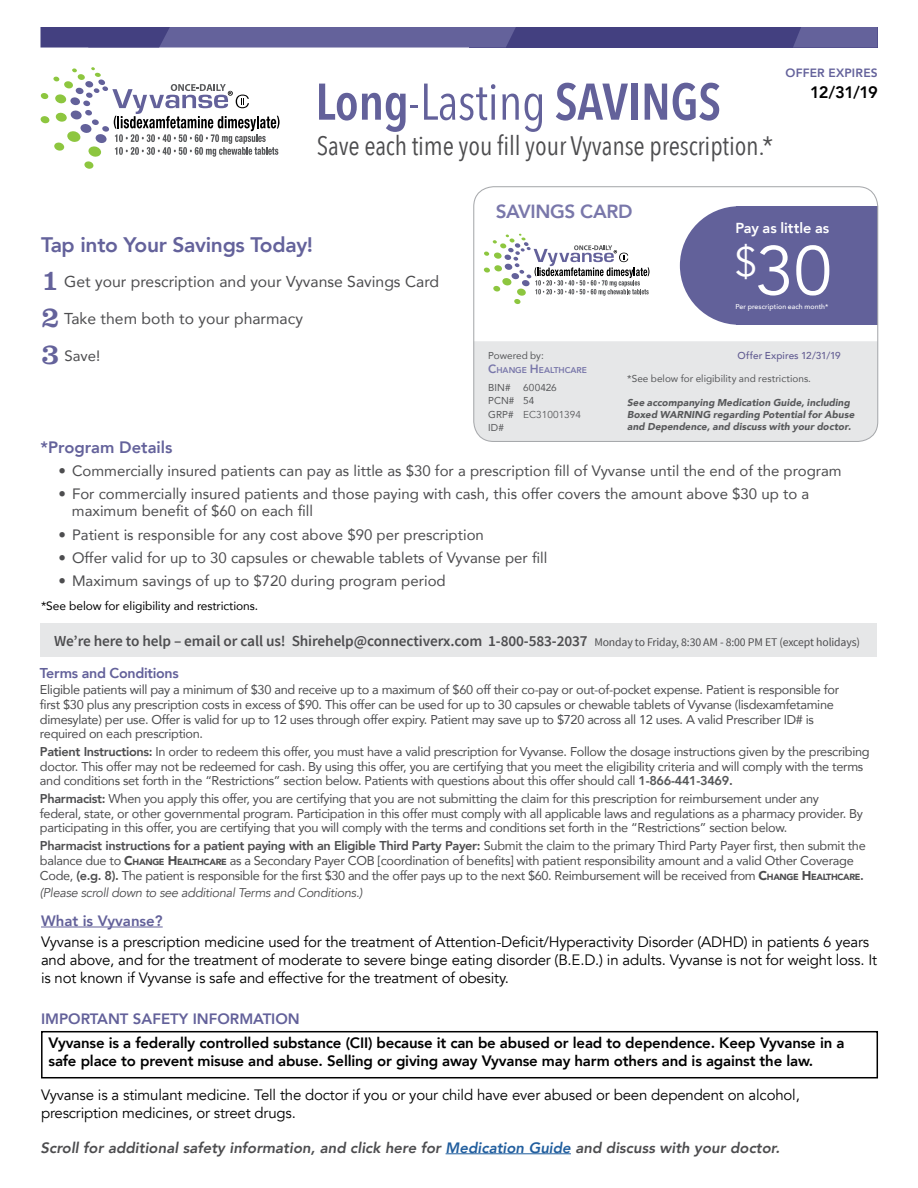
<style>
.page{position:relative;width:918px;height:1188px;background:#fff}
.page>*{position:absolute;margin:0;border:0;box-sizing:border-box;transform-origin:0 0}
.t1{font:68.85px "Avenir";color:#fff}
.t2{font:600 51px "Avenir Next Condensed";letter-spacing:-.005em;color:#63619a}
.t3{font:26.7px "Avenir Next Condensed";letter-spacing:-.005em;color:#4d4d4f}
.t4{font:800 21px "Avenir";letter-spacing:-.015em;color:#64629b}
.t5{font:800 19.05px "Avenir";letter-spacing:-.02em;color:#7977aa}
.t6{font:800 16.5px "Avenir";color:#64629b}
.t7{font:800 16.5px "Avenir";color:#000}
.t8{font:15.75px "Avenir";color:#4d4d4f}
.t9{font:600 15.3px "Source Sans Pro";letter-spacing:-.01em;color:#4d4d4f}
.t10{font:15px/18px "Avenir";letter-spacing:-.01em;color:#000}
.t11{font:15px/17.2px "Avenir";color:#4d4d4f}
.t12{font:800 15px/18px "Avenir";letter-spacing:-.01em;color:#000}
.t13{font:italic 800 15px "Avenir";color:#4d4d4f}
.t14{font:800 15px "Avenir";color:#63619a}
.t15{font:800 14.55px "Avenir";letter-spacing:-.005em;color:#fff}
.t16{font:800 14.25px "Avenir";letter-spacing:-.02em;color:#63619a}
.t17{font:12.75px/14.5px "Avenir";letter-spacing:-.025em;color:#4d4d4f}
.t18{font:italic 12.75px "Avenir";letter-spacing:-.025em;color:#4d4d4f}
.t19{font:12px "Avenir";letter-spacing:-.01em;color:#000}
.t20{font:800 12px "Avenir";letter-spacing:.02em;color:#64629b}
.t21{font:italic 900 10.05px/12px "Avenir";letter-spacing:.005em;color:#58595b}
.t22{font:10.05px/13.5px "Avenir";letter-spacing:.005em;color:#58595b}
.t23{font:500 10.05px "Avenir";letter-spacing:.005em;color:#615b91}
.t24{font:10.05px "Avenir";letter-spacing:.005em;color:#58595b}
.t25{font:800 8.4px "Avenir";letter-spacing:-.005em;color:#7977aa}
.t26{font:500 7.05px "Avenir";letter-spacing:.01em;color:#fff}
.s1{font-weight:400}
.s2{font-family:"Clarendon LT Std";font-size:30px;color:#64629b}
.s3{font-size:12px}
.s4{font-weight:400;font-size:11.7px}
.s5{font-weight:800}
.s6{font-weight:800;color:#565759}
.s7{font-weight:900}
.s8{font-weight:900;font-size:8.85px}
.s9{color:#215e9e}
</style>
<div class="page">
<div style="left:40px;top:623px;width:837px;height:34px;background:#e6e7e8"></div>
<div style="left:469px;top:27px;width:409px;height:21px;background:#434080"></div>
<svg style="left:793px;top:27px;width:84px;height:21px;background:#615f99"></svg>
<svg style="left:40px;top:27px;width:476px;height:21px;background:#5e5c95"></svg>
<svg style="left:40px;top:67px;width:240px;height:102px"></svg>
<hr style="left:446px;top:1153px;width:125px;height:1px;background:#215e9e">
<hr style="left:41px;top:927px;width:122px;height:1px;background:#63619a">
<div style="left:41px;top:1031px;width:837px;height:47px;border:2px solid #000"></div>
<div style="left:737px;top:206px;width:141px;height:119px;background:#62619a"></div>
<div style="left:680px;top:206px;width:118px;height:119px;background:#62619a;border-radius:50%"></div>
<div style="left:475px;top:341px;width:403px;height:100px;background:#e6e7e8"></div>
<div style="left:473px;top:186px;width:405px;height:256px;border:1px solid #a7a9ac;border-radius:20px"></div>
<svg style="left:484px;top:234px;width:165px;height:70px"></svg>
<h2 class="t2" style="left:315px;top:58px;width:407px">Long<span class="s1">-Lasting</span> SAVINGS</h2>
<h3 class="t3" style="left:317px;top:123px;width:458px">Save each time you fill your Vyvanse prescription.*</h3>
<p class="t20" style="left:786px;top:63px;width:94px">OFFER EXPIRES</p>
<p class="t7" style="left:810px;top:79px;width:69px">12/31/19</p>
<h3 class="t5" style="left:496px;top:197px;width:138px">SAVINGS CARD</h3>
<h3 class="t4" style="left:41px;top:228px;width:274px">Tap into Your Savings Today!</h3>
<p class="t8" style="left:41px;top:269px;width:400px"><span class="s2">1</span> Get your prescription and your Vyvanse Savings Card</p>
<p class="t8" style="left:41px;top:306px;width:263px"><span class="s2">2</span> Take them both to your pharmacy</p>
<p class="t11" style="left:41px;top:347px;width:61px"><span class="s2">3</span> Save!</p>
<p class="t22" style="left:488px;top:348px;width:57px">Powered by:</p>
<p class="t25" style="left:488px;top:363px;width:100px"><span class="s3">C</span>HANGE <span class="s3">H</span> EALTHCARE</p>
<p class="t22" style="left:488px;top:380px;width:28px">BIN#<br>PCN#<br>GRP#<br>ID#</p>
<p class="t22" style="left:523px;top:380px;width:35px">600426<br>54</p>
<p class="t24" style="left:523px;top:408px;width:59px">EC31001394</p>
<p class="t15" style="left:735px;top:217px;width:95px">Pay as little as</p>
<h1 class="t1" style="left:734px;top:230px;width:99px"><sup>$</sup>30</h1>
<p class="t26" style="left:735px;top:301px;width:94px">Per prescription each month*</p>
<p class="t23" style="left:738px;top:346px;width:105px">Offer Expires 12/31/19</p>
<p class="t22" style="left:627px;top:371px;width:185px">*See below for eligibility and restrictions.</p>
<p class="t21" style="left:627px;top:396px;width:229px">See accompanying Medication Guide, including<br>Boxed WARNING regarding Potential for Abuse and Dependence, and discuss with your doctor.</p>
<p class="t6" style="left:40px;top:434px;width:133px">*Program Details</p>
<p class="t11" style="left:58px;top:462px;width:785px">• Commercially insured patients can pay as little as $30 for a prescription fill of Vyvanse until the end of the program</p>
<p class="t11" style="left:72px;top:485px;width:739px;text-indent:-13px">• For commercially insured patients and those paying with cash, this offer covers the amount above $30 up to a maximum benefit of $60 on each fill</p>
<p class="t11" style="left:58px;top:525px;width:427px">• Patient is responsible for any cost above $90 per prescription</p>
<p class="t11" style="left:58px;top:549px;width:490px">• Offer valid for up to 30 capsules or chewable tablets of Vyvanse per fill</p>
<p class="t11" style="left:58px;top:572px;width:389px">• Maximum savings of up to $720 during program period</p>
<p class="t19" style="left:41px;top:596px;width:219px">*See below for eligibility and restrictions.</p>
<p class="t9" style="left:54px;top:631px;width:808px">We’re here to help – email or call us! Shirehelp@connectiverx.com 1-800-583-2037 <span class="s4">Monday to Friday, 8:30 AM - 8:00 PM ET (except holidays)</span></p>
<p class="t16" style="left:40px;top:662px;width:140px">Terms and Conditions</p>
<p class="t17" style="left:40px;top:682px;width:801px">Eligible patients will pay a minimum of $30 and receive up to a maximum of $60 off their co-pay or out-of-pocket expense. Patient is responsible for first $30 plus any prescription costs in excess of $90. This offer can be used for up to 30 capsules or chewable tablets of Vyvanse (lisdexamfetamine dimesylate) per use. Offer is valid for up to 12 uses through offer expiry. Patient may save up to $720 across all 12 uses. A valid Prescriber ID# is required on each prescription.</p>
<p class="t17" style="left:40px;top:744px;width:831px"><span class="s5">Patient Instructions:</span> In order to redeem this offer, you must have a valid prescription for Vyvanse. Follow the dosage instructions given by the prescribing doctor. This offer may not be redeemed for cash. By using this offer, you are certifying that you meet the eligibility criteria and will comply with the terms and conditions set forth in the “Restrictions” section below. Patients with questions about this offer should call <span class="s6">1-866-441-3469</span><span class="s5">.</span></p>
<p class="t17" style="left:40px;top:791px;width:825px"><span class="s5">Pharmacist:</span> When you apply this offer, you are certifying that you are not submitting the claim for this prescription for reimbursement under any federal, state, or other governmental program. Participation in this offer must comply with all applicable laws and regulations as a pharmacy provider. By participating in this offer, you are certifying that you will comply with the terms and conditions set forth in the “Restrictions” section below.</p>
<p class="t17" style="left:40px;top:838px;width:827px"><span class="s5">Pharmacist instructions for a patient paying with an Eligible Third Party Payer:</span> Submit the claim to the primary Third Party Payer first, then submit the balance due to <span class="s7">C</span><span class="s8">HANGE</span> <span class="s7">H</span> <span class="s8">EALTHCARE</span> as a Secondary Payer COB [coordination of benefits] with patient responsibility amount and a valid Other Coverage<br>Code, <span class="s5">(e.g. 8).</span> The patient is responsible for the first $30 and the offer pays up to the next $60. Reimbursement will be received from <span class="s7">C</span><span class="s8">HANGE</span> <span class="s7">H</span> <span class="s8">EALTHCARE</span><span class="s5">.</span></p>
<p class="t18" style="left:40px;top:885px;width:324px">(Please scroll down to see additional Terms and Conditions.)</p>
<p class="t14" style="left:41px;top:909px;width:123px">What is Vyvanse?</p>
<p class="t10" style="left:41px;top:933px;width:838px">Vyvanse is a prescription medicine used for the treatment of Attention-Deficit/Hyperactivity Disorder (ADHD) in patients 6 years and above, and for the treatment of moderate to severe binge eating disorder (B.E.D.) in adults. Vyvanse is not for weight loss. It is not known if Vyvanse is safe and effective for the treatment of obesity.</p>
<p class="t14" style="left:41px;top:1007px;width:260px">IMPORTANT SAFETY INFORMATION</p>
<p class="t12" style="left:49px;top:1034px;width:797px">Vyvanse is a federally controlled substance (CII) because it can be abused or lead to dependence. Keep Vyvanse in a safe place to prevent misuse and abuse. Selling or giving away Vyvanse may harm others and is against the law.</p>
<p class="t10" style="left:41px;top:1086px;width:760px">Vyvanse is a stimulant medicine. Tell the doctor if you or your child have ever abused or been dependent on alcohol, prescription medicines, or street drugs.</p>
<p class="t13" style="left:40px;top:1139px;width:741px">Scroll for additional safety information, and click here for <span class="s9">Medication Guide</span> and discuss with your doctor.</p>
</div>
